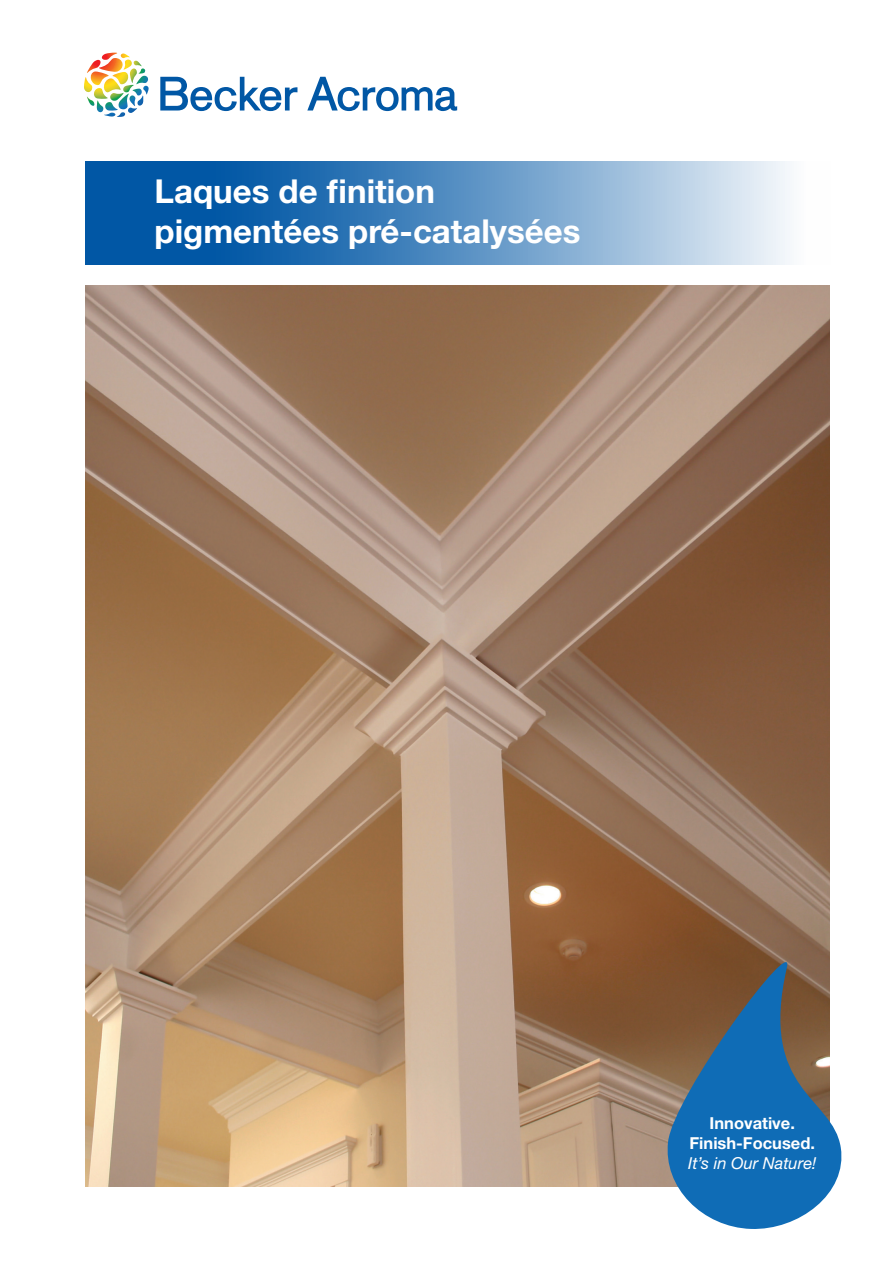
<style>
.page{position:relative;width:893px;height:1263px;background:#fff}
.page>*{position:absolute;margin:0;border:0;box-sizing:border-box;transform-origin:0 0}
.t1{font:700 33px/39.6px "Helvetica Neue LT Std";color:#fff}
.t2{font:700 16.5px/19.8px "Helvetica Neue LT Std";color:#fff;text-align:center}
.t3{font:italic 16.5px "Helvetica Neue LT Std";color:#fff}
</style>
<div class="page">
<svg style="left:85px;top:162px;width:705px;height:103px;background:#5991c4"></svg>
<img style="left:84px;top:53px;width:65px;height:64px">
<svg style="left:160px;top:77px;width:137px;height:34px"></svg>
<svg style="left:307px;top:77px;width:150px;height:34px"></svg>
<img style="left:85px;top:286px;width:744px;height:901px">
<svg style="left:663px;top:930px;width:179px;height:299px;background:#55748d"></svg>
<p class="t1" style="left:155px;top:171px;width:427px">Laques de finition pigmentées pré-catalysées</p>
<p class="t2" style="left:689px;top:1113px;width:127px">Innovative.<br>Finish-Focused.</p>
<p class="t3" style="left:688px;top:1153px;width:130px">It’s in Our Nature!</p>
</div>
